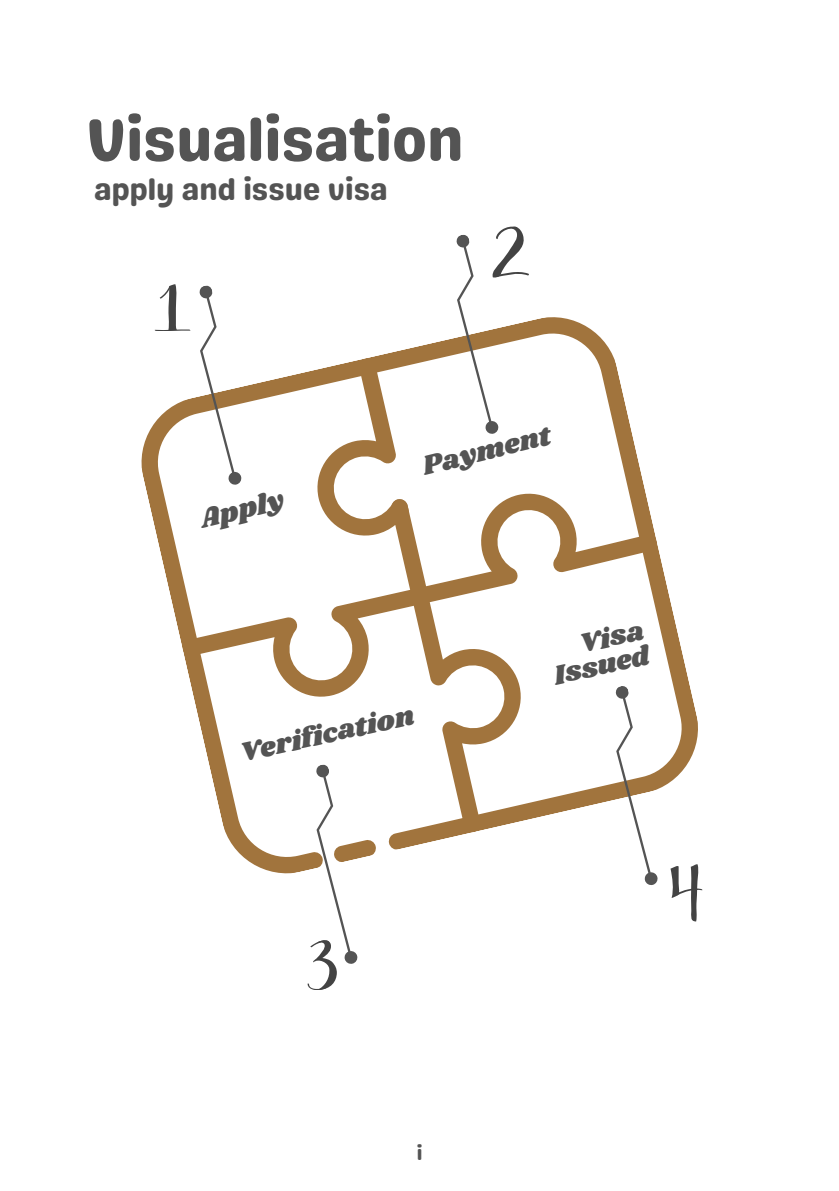
<style>
.page{position:relative;width:839px;height:1191px;background:#fff}
.page>*{position:absolute;margin:0;border:0;box-sizing:border-box;transform-origin:0 0}
.t1{font:60px "Genty Sans";color:#545454}
.t2{font:30px "Genty Sans";color:#545454}
.t3{font:27.8px "Shrikhand";color:#545454}
.t4{font:20px "Genty Sans";color:#545454}
</style>
<div class="page">
<svg style="left:141px;top:317px;width:549px;height:557px"></svg>
<svg style="left:290px;top:341px;width:259px;height:508px"></svg>
<svg style="left:166px;top:467px;width:508px;height:259px"></svg>
<svg style="left:296px;top:763px;width:81px;height:227px"></svg>
<svg style="left:595px;top:685px;width:107px;height:236px"></svg>
<svg style="left:436px;top:227px;width:92px;height:208px"></svg>
<svg style="left:155px;top:284px;width:106px;height:202px"></svg>
<p class="t1" style="left:86px;top:104px;width:379px">Visualisation</p>
<p class="t2" style="left:94px;top:172px;width:295px">apply and issue visa</p>
<p class="t3" style="left:196px;top:501px;width:87px;rotate:-14deg">Apply</p>
<p class="t3" style="left:418px;top:448px;width:133px;rotate:-14deg">Payment</p>
<p class="t3" style="left:575px;top:626px;width:67px;rotate:-13deg">Visa</p>
<p class="t3" style="left:550px;top:657px;width:99px;rotate:-13deg">Issued</p>
<p class="t3" style="left:236px;top:735px;width:179px;rotate:-13deg">Verification</p>
<p class="t4" style="left:417px;top:1141px;width:7px">i</p>
</div>
